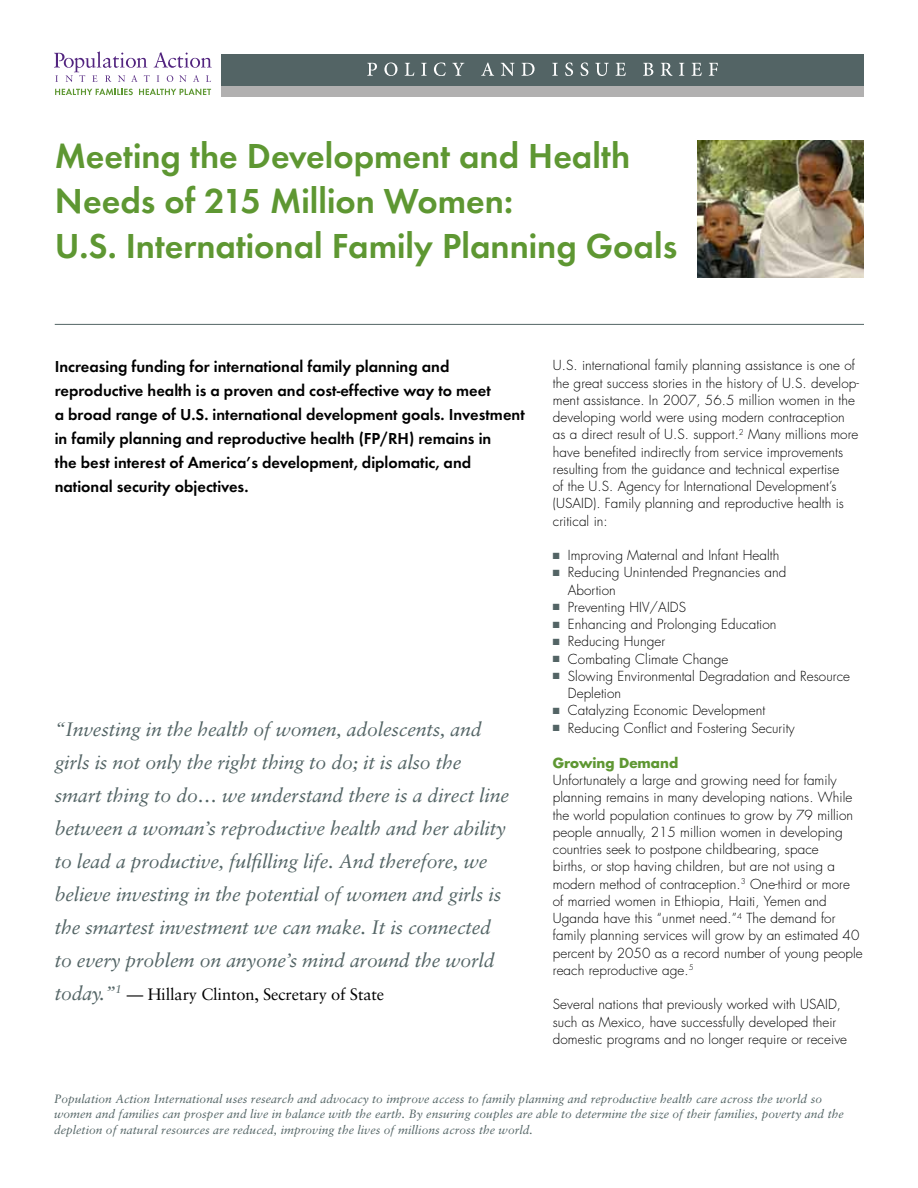
<style>
.page{position:relative;width:918px;height:1188px;background:#fff}
.page>*{position:absolute;margin:0;border:0;box-sizing:border-box;transform-origin:0 0}
.t1{font:600 36px/45px "Futura";color:#5e9732}
.t2{font:italic 19.5px/33px "Sabon";letter-spacing:-.01em;color:#536465}
.t3{font:600 16.5px/24px "Futura";color:#000}
.t4{font:16.5px "Sabon";letter-spacing:-.01em;color:#000}
.t5{font:300 13.5px/17.2px "Futura";letter-spacing:.005em;color:#000}
.t6{font:700 13.5px "Futura";color:#5e9732}
.t7{font:italic 12px/15.8px "Sabon";letter-spacing:.005em;color:#536465}
.s1{color:#536465}
.s2{font-style:italic;font-size:19.5px;color:#536465}
</style>
<div class="page">
<svg style="left:55px;top:89px;width:78px;height:6px"></svg>
<svg style="left:139px;top:89px;width:72px;height:6px"></svg>
<svg style="left:54px;top:51px;width:158px;height:31px"></svg>
<div style="left:221px;top:54px;width:643px;height:32px;background:#536465"></div>
<div style="left:221px;top:86px;width:643px;height:10px;background:#b1b0b0"></div>
<svg style="left:367px;top:63px;width:351px;height:13px"></svg>
<hr style="left:55px;top:324px;width:809px;height:1px;background:#536465">
<img style="left:698px;top:141px;width:165px;height:136px">
<h1 class="t1" style="left:55px;top:133px;width:624px">Meeting the Development and Health<br>Needs of 215 Million Women:<br>U.S. International Family Planning Goals</h1>
<p class="t3" style="left:55px;top:355px;width:472px">Increasing funding for international family planning and reproductive health is a proven and cost-effective way to meet<br>a broad range of U.S. international development goals. Investment in family planning and reproductive health (FP/RH) remains in<br>the best interest of America’s development, diplomatic, and national security objectives.</p>
<p class="t5" style="left:553px;top:357px;width:308px">U.S. international family planning assistance is one of the great success stories in the history of U.S. develop&shy;ment assistance. In 2007, 56.5 million women in the developing world were using modern contraception as a direct result of U.S. support.<sup>2</sup> Many millions more have benefited indirectly from service improvements resulting from the guidance and technical expertise<br>of the U.S. Agency for International Development’s (USAID). Family planning and reproductive health is critical in:</p>
<p class="t5" style="left:553px;top:547px;width:228px"><span class="s1">■</span> Improving Maternal and Infant Health</p>
<p class="t5" style="left:568px;top:564px;width:220px;text-indent:-15px"><span class="s1">■</span> Reducing Unintended Pregnancies and<br>Abortion</p>
<p class="t5" style="left:553px;top:599px;width:135px"><span class="s1">■</span> Preventing HIV/AIDS</p>
<p class="t5" style="left:553px;top:616px;width:225px"><span class="s1">■</span> Enhancing and Prolonging Education</p>
<p class="t5" style="left:553px;top:633px;width:114px"><span class="s1">■</span> Reducing Hunger</p>
<p class="t5" style="left:553px;top:650px;width:177px"><span class="s1">■</span> Combating Climate Change</p>
<p class="t5" style="left:568px;top:668px;width:284px;text-indent:-15px"><span class="s1">■</span> Slowing Environmental Degradation and Resource<br>Depletion</p>
<p class="t5" style="left:553px;top:702px;width:214px"><span class="s1">■</span> Catalyzing Economic Development</p>
<p class="t5" style="left:553px;top:719px;width:243px"><span class="s1">■</span> Reducing Conflict and Fostering Security</p>
<p class="t6" style="left:553px;top:753px;width:127px">Growing Demand</p>
<p class="t5" style="left:553px;top:772px;width:311px">Unfortunately a large and growing need for family planning remains in many developing nations. While the world population continues to grow by 79 million people annually, 215 million women in developing countries seek to postpone childbearing, space<br>births, or stop having children, but are not using a modern method of contraception.<sup>3</sup> One-third or more of married women in Ethiopia, Haiti, Yemen and Uganda have this “unmet need.”<sup>4</sup> The demand for family planning services will grow by an estimated 40 percent by 2050 as a record number of young people reach reproductive age.<sup>5</sup></p>
<p class="t5" style="left:553px;top:996px;width:296px">Several nations that previously worked with USAID, such as Mexico, have successfully developed their domestic programs and no longer require or receive</p>
<p class="t2" style="left:55px;top:713px;width:456px">“Investing in the health of women, adolescents, and girls is not only the right thing to do; it is also the smart thing to do… we understand there is a direct line between a woman’s reproductive health and her ability to lead a productive, fulfilling life. And therefore, we believe investing in the potential of women and girls is the smartest investment we can make. It is connected to every problem on anyone’s mind around the world</p>
<p class="t4" style="left:55px;top:984px;width:331px"><span class="s2">today.”</span><sup>1</sup> — Hillary Clinton, Secretary of State</p>
<p class="t7" style="left:54px;top:1090px;width:791px">Population Action International uses research and advocacy to improve access to family planning and reproductive health care across the world so women and families can prosper and live in balance with the earth. By ensuring couples are able to determine the size of their families, poverty and the depletion of natural resources are reduced, improving the lives of millions across the world.</p>
</div>
